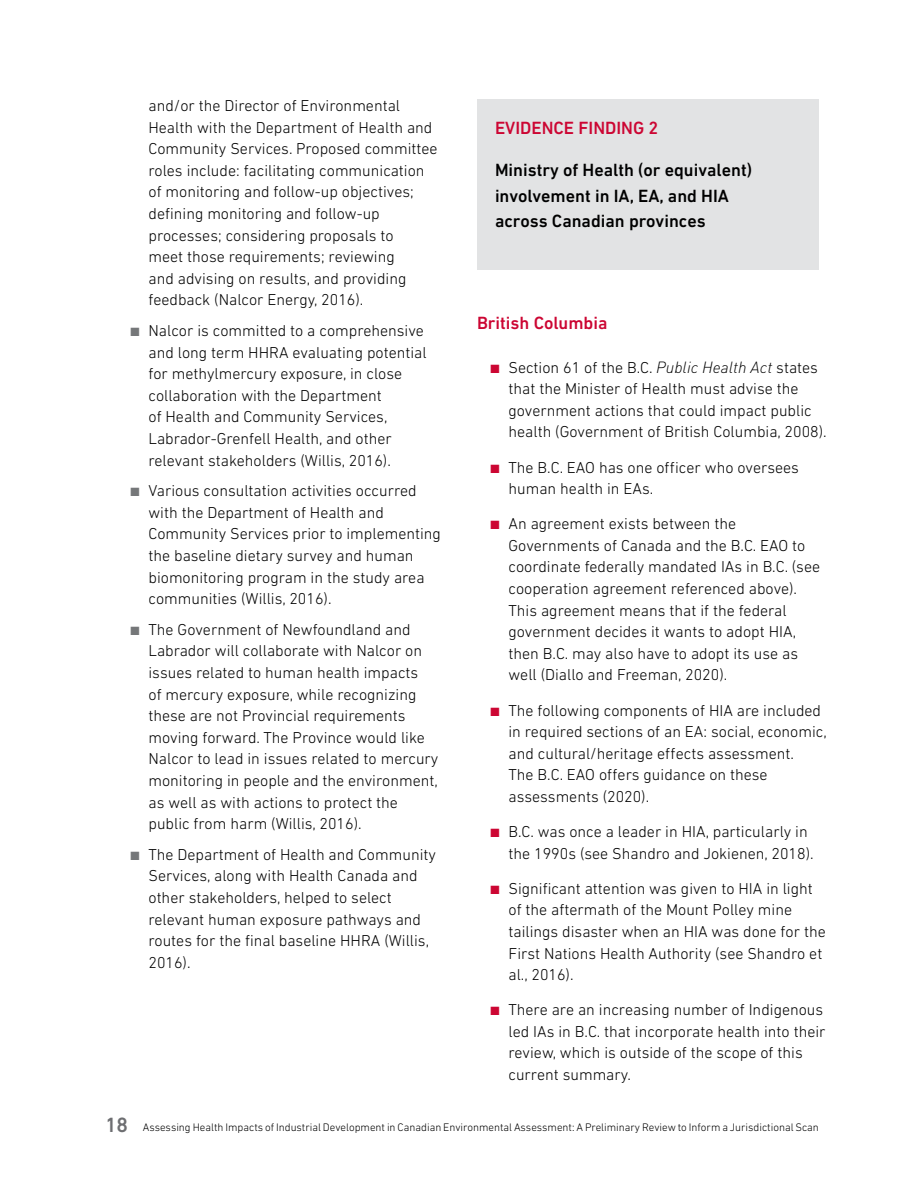
<style>
.page{position:relative;width:918px;height:1188px;background:#fff}
.page>*{position:absolute;margin:0;border:0;box-sizing:border-box;transform-origin:0 0}
.t1{font:500 18px/25.5px "DIN Next LT Pro";color:#000}
.t2{font:500 18px "DIN Next LT Pro";color:#cc0633}
.t3{font:300 16.05px/21.6px "DIN Next LT Pro";color:#000}
.t4{font:300 11.1px "DIN Next LT Pro";color:#000}
.s1{color:#757779}
.s2{color:#cc0633}
.s3{font-family:"DIN";font-style:italic}
.s4{font-weight:500;font-size:21px;color:#6d6e71}
</style>
<div class="page">
<div style="left:477px;top:99px;width:342px;height:171px;background:#e2e3e4"></div>
<p class="t3" style="left:148px;top:95px;width:291px">and/or the Director of Environmental Health with the Department of Health and Community Services. Proposed committee roles include: facilitating communication of monitoring and follow-up objectives; defining monitoring and follow-up processes; considering proposals to<br>meet those requirements; reviewing<br>and advising on results, and providing feedback (Nalcor Energy, 2016).</p>
<p class="t3" style="left:148px;top:320px;width:280px;text-indent:-18px"><span class="s1">■</span> Nalcor is committed to a comprehensive and long term HHRA evaluating potential for methylmercury exposure, in close collaboration with the Department<br>of Health and Community Services, Labrador-Grenfell Health, and other relevant stakeholders (Willis, 2016).</p>
<p class="t3" style="left:148px;top:480px;width:294px;text-indent:-18px"><span class="s1">■</span> Various consultation activities occurred with the Department of Health and Community Services prior to implementing the baseline dietary survey and human biomonitoring program in the study area communities (Willis, 2016).</p>
<p class="t3" style="left:148px;top:618px;width:291px;text-indent:-18px"><span class="s1">■</span> The Government of Newfoundland and Labrador will collaborate with Nalcor on issues related to human health impacts<br>of mercury exposure, while recognizing these are not Provincial requirements moving forward. The Province would like Nalcor to lead in issues related to mercury monitoring in people and the environment, as well as with actions to protect the public from harm (Willis, 2016).</p>
<p class="t3" style="left:148px;top:843px;width:289px;text-indent:-18px"><span class="s1">■</span> The Department of Health and Community Services, along with Health Canada and other stakeholders, helped to select relevant human exposure pathways and routes for the final baseline HHRA (Willis, 2016).</p>
<p class="t2" style="left:495px;top:118px;width:165px">EVIDENCE FINDING 2</p>
<p class="t1" style="left:495px;top:157px;width:259px">Ministry of Health (or equivalent) involvement in IA, EA, and HIA across Canadian provinces</p>
<p class="t2" style="left:477px;top:312px;width:132px">British Columbia</p>
<p class="t3" style="left:508px;top:356px;width:320px;text-indent:-18px"><span class="s2">■</span> Section 61 of the B.C. <span class="s3">Public Health Act</span> states that the Minister of Health must advise the government actions that could impact public health (Government of British Columbia, 2008).</p>
<p class="t3" style="left:508px;top:456px;width:292px;text-indent:-18px"><span class="s2">■</span> The B.C. EAO has one officer who oversees human health in EAs.</p>
<p class="t3" style="left:508px;top:513px;width:313px;text-indent:-18px"><span class="s2">■</span> An agreement exists between the Governments of Canada and the B.C. EAO to coordinate federally mandated IAs in B.C. (see cooperation agreement referenced above).<br>This agreement means that if the federal government decides it wants to adopt HIA, then B.C. may also have to adopt its use as well (Diallo and Freeman, 2020).</p>
<p class="t3" style="left:508px;top:699px;width:320px;text-indent:-18px"><span class="s2">■</span> The following components of HIA are included in required sections of an EA: social, economic, and cultural/heritage effects assessment.<br>The B.C. EAO offers guidance on these assessments (2020).</p>
<p class="t3" style="left:508px;top:821px;width:307px;text-indent:-18px"><span class="s2">■</span> B.C. was once a leader in HIA, particularly in the 1990s (see Shandro and Jokienen, 2018).</p>
<p class="t3" style="left:508px;top:877px;width:319px;text-indent:-18px"><span class="s2">■</span> Significant attention was given to HIA in light of the aftermath of the Mount Polley mine tailings disaster when an HIA was done for the First Nations Health Authority (see Shandro et al., 2016).</p>
<p class="t3" style="left:508px;top:999px;width:319px;text-indent:-18px"><span class="s2">■</span> There are an increasing number of Indigenous led IAs in B.C. that incorporate health into their review, which is outside of the scope of this current summary.</p>
<p class="t4" style="left:105px;top:1121px;width:715px"><span class="s4">18</span> Assessing Health Impacts of Industrial Development in Canadian Environmental Assessment: A Preliminary Review to Inform a Jurisdictional Scan</p>
</div>
